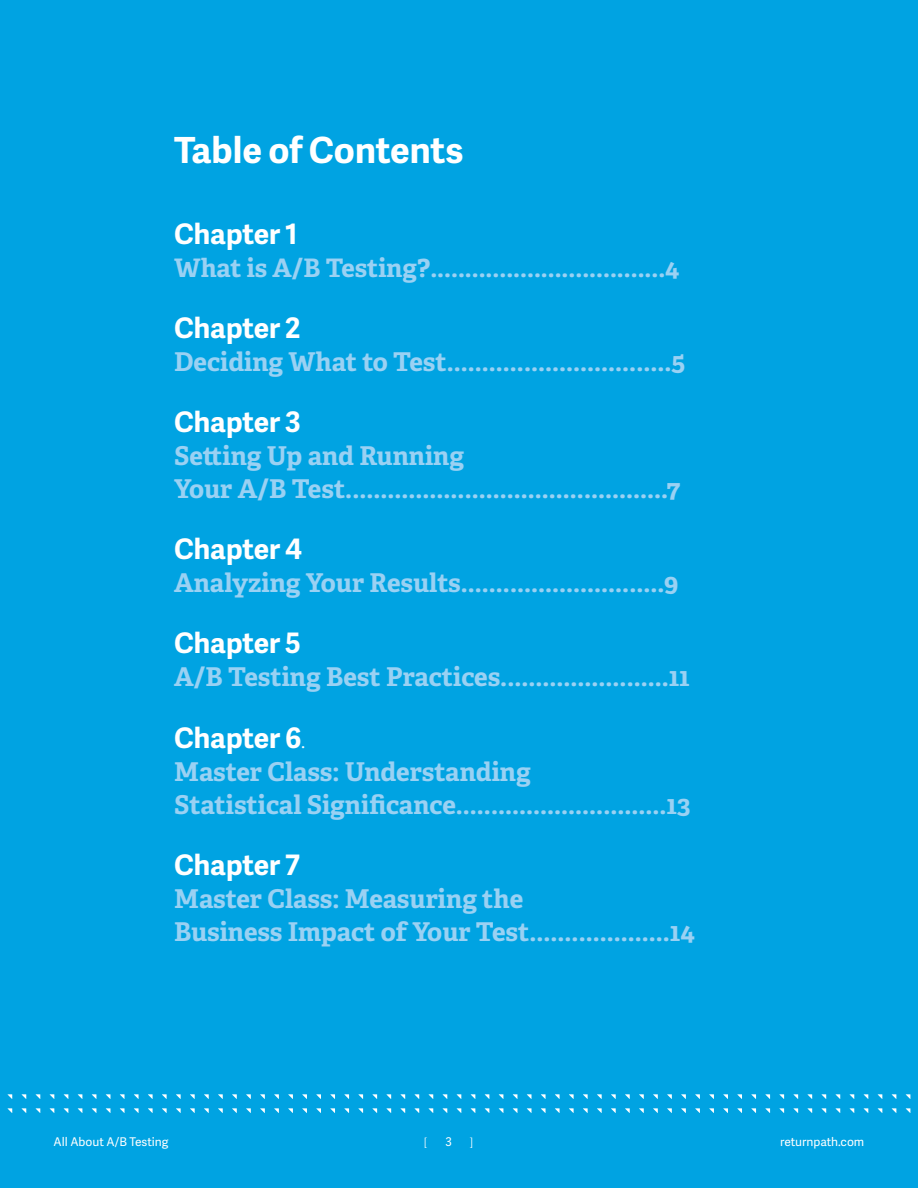
<style>
.page{position:relative;width:918px;height:1188px;background:#00a3e2}
.page>*{position:absolute;margin:0;border:0;box-sizing:border-box;transform-origin:0 0}
.t1{font:700 36px "Adelle Sans";color:#fff}
.t2{font:700 28.2px "Adelle Sans";color:#fff}
.t3{font:700 25.95px/33px "Adelle";color:#9ad1f3}
.t4{font:700 25.5px "Adelle";color:#9ad1f3}
.t5{font:12px "Adelle Sans";color:#fff}
.t6{font:12px "Minion Pro";color:#fff}
.s1{font-family:"Adelle";font-weight:400;font-size:16.5px}
</style>
<div class="page">
<svg style="left:906px;top:1094px;width:4px;height:5px"></svg>
<svg style="left:906px;top:1108px;width:4px;height:5px"></svg>
<svg style="left:892px;top:1094px;width:4px;height:5px"></svg>
<svg style="left:892px;top:1108px;width:4px;height:5px"></svg>
<svg style="left:878px;top:1094px;width:4px;height:5px"></svg>
<svg style="left:878px;top:1108px;width:4px;height:5px"></svg>
<svg style="left:864px;top:1094px;width:4px;height:5px"></svg>
<svg style="left:864px;top:1108px;width:4px;height:5px"></svg>
<svg style="left:850px;top:1094px;width:4px;height:5px"></svg>
<svg style="left:850px;top:1108px;width:4px;height:5px"></svg>
<svg style="left:836px;top:1094px;width:4px;height:5px"></svg>
<svg style="left:836px;top:1108px;width:4px;height:5px"></svg>
<svg style="left:821px;top:1094px;width:5px;height:5px"></svg>
<svg style="left:821px;top:1108px;width:5px;height:5px"></svg>
<svg style="left:807px;top:1094px;width:5px;height:5px"></svg>
<svg style="left:807px;top:1108px;width:5px;height:5px"></svg>
<svg style="left:793px;top:1094px;width:5px;height:5px"></svg>
<svg style="left:793px;top:1108px;width:5px;height:5px"></svg>
<svg style="left:779px;top:1094px;width:5px;height:5px"></svg>
<svg style="left:779px;top:1108px;width:5px;height:5px"></svg>
<svg style="left:765px;top:1094px;width:5px;height:5px"></svg>
<svg style="left:765px;top:1108px;width:5px;height:5px"></svg>
<svg style="left:751px;top:1094px;width:5px;height:5px"></svg>
<svg style="left:751px;top:1108px;width:5px;height:5px"></svg>
<svg style="left:737px;top:1094px;width:5px;height:5px"></svg>
<svg style="left:737px;top:1108px;width:5px;height:5px"></svg>
<svg style="left:723px;top:1094px;width:5px;height:5px"></svg>
<svg style="left:723px;top:1108px;width:5px;height:5px"></svg>
<svg style="left:709px;top:1094px;width:5px;height:5px"></svg>
<svg style="left:709px;top:1108px;width:5px;height:5px"></svg>
<svg style="left:695px;top:1094px;width:5px;height:5px"></svg>
<svg style="left:695px;top:1108px;width:5px;height:5px"></svg>
<svg style="left:681px;top:1094px;width:5px;height:5px"></svg>
<svg style="left:681px;top:1108px;width:5px;height:5px"></svg>
<svg style="left:667px;top:1094px;width:5px;height:5px"></svg>
<svg style="left:667px;top:1108px;width:5px;height:5px"></svg>
<svg style="left:653px;top:1094px;width:5px;height:5px"></svg>
<svg style="left:653px;top:1108px;width:5px;height:5px"></svg>
<svg style="left:639px;top:1094px;width:5px;height:5px"></svg>
<svg style="left:639px;top:1108px;width:5px;height:5px"></svg>
<svg style="left:625px;top:1094px;width:5px;height:5px"></svg>
<svg style="left:625px;top:1108px;width:5px;height:5px"></svg>
<svg style="left:611px;top:1094px;width:5px;height:5px"></svg>
<svg style="left:611px;top:1108px;width:5px;height:5px"></svg>
<svg style="left:597px;top:1094px;width:5px;height:5px"></svg>
<svg style="left:597px;top:1108px;width:5px;height:5px"></svg>
<svg style="left:583px;top:1094px;width:5px;height:5px"></svg>
<svg style="left:583px;top:1108px;width:5px;height:5px"></svg>
<svg style="left:569px;top:1094px;width:5px;height:5px"></svg>
<svg style="left:569px;top:1108px;width:5px;height:5px"></svg>
<svg style="left:555px;top:1094px;width:5px;height:5px"></svg>
<svg style="left:555px;top:1108px;width:5px;height:5px"></svg>
<svg style="left:541px;top:1094px;width:5px;height:5px"></svg>
<svg style="left:541px;top:1108px;width:5px;height:5px"></svg>
<svg style="left:527px;top:1094px;width:5px;height:5px"></svg>
<svg style="left:527px;top:1108px;width:5px;height:5px"></svg>
<svg style="left:513px;top:1094px;width:4px;height:5px"></svg>
<svg style="left:513px;top:1108px;width:4px;height:5px"></svg>
<svg style="left:499px;top:1094px;width:4px;height:5px"></svg>
<svg style="left:499px;top:1108px;width:4px;height:5px"></svg>
<svg style="left:485px;top:1094px;width:4px;height:5px"></svg>
<svg style="left:485px;top:1108px;width:4px;height:5px"></svg>
<svg style="left:471px;top:1094px;width:4px;height:5px"></svg>
<svg style="left:471px;top:1108px;width:4px;height:5px"></svg>
<svg style="left:457px;top:1094px;width:4px;height:5px"></svg>
<svg style="left:457px;top:1108px;width:4px;height:5px"></svg>
<svg style="left:443px;top:1094px;width:4px;height:5px"></svg>
<svg style="left:443px;top:1108px;width:4px;height:5px"></svg>
<svg style="left:429px;top:1094px;width:4px;height:5px"></svg>
<svg style="left:429px;top:1108px;width:4px;height:5px"></svg>
<svg style="left:415px;top:1094px;width:4px;height:5px"></svg>
<svg style="left:415px;top:1108px;width:4px;height:5px"></svg>
<svg style="left:400px;top:1094px;width:5px;height:5px"></svg>
<svg style="left:400px;top:1108px;width:5px;height:5px"></svg>
<svg style="left:386px;top:1094px;width:5px;height:5px"></svg>
<svg style="left:386px;top:1108px;width:5px;height:5px"></svg>
<svg style="left:372px;top:1094px;width:5px;height:5px"></svg>
<svg style="left:372px;top:1108px;width:5px;height:5px"></svg>
<svg style="left:358px;top:1094px;width:5px;height:5px"></svg>
<svg style="left:358px;top:1108px;width:5px;height:5px"></svg>
<svg style="left:344px;top:1094px;width:5px;height:5px"></svg>
<svg style="left:344px;top:1108px;width:5px;height:5px"></svg>
<svg style="left:330px;top:1094px;width:5px;height:5px"></svg>
<svg style="left:330px;top:1108px;width:5px;height:5px"></svg>
<svg style="left:316px;top:1094px;width:5px;height:5px"></svg>
<svg style="left:316px;top:1108px;width:5px;height:5px"></svg>
<svg style="left:302px;top:1094px;width:5px;height:5px"></svg>
<svg style="left:302px;top:1108px;width:5px;height:5px"></svg>
<svg style="left:288px;top:1094px;width:5px;height:5px"></svg>
<svg style="left:288px;top:1108px;width:5px;height:5px"></svg>
<svg style="left:274px;top:1094px;width:5px;height:5px"></svg>
<svg style="left:274px;top:1108px;width:5px;height:5px"></svg>
<svg style="left:260px;top:1094px;width:5px;height:5px"></svg>
<svg style="left:260px;top:1108px;width:5px;height:5px"></svg>
<svg style="left:246px;top:1094px;width:5px;height:5px"></svg>
<svg style="left:246px;top:1108px;width:5px;height:5px"></svg>
<svg style="left:232px;top:1094px;width:5px;height:5px"></svg>
<svg style="left:232px;top:1108px;width:5px;height:5px"></svg>
<svg style="left:218px;top:1094px;width:5px;height:5px"></svg>
<svg style="left:218px;top:1108px;width:5px;height:5px"></svg>
<svg style="left:204px;top:1094px;width:5px;height:5px"></svg>
<svg style="left:204px;top:1108px;width:5px;height:5px"></svg>
<svg style="left:190px;top:1094px;width:5px;height:5px"></svg>
<svg style="left:190px;top:1108px;width:5px;height:5px"></svg>
<svg style="left:176px;top:1094px;width:5px;height:5px"></svg>
<svg style="left:176px;top:1108px;width:5px;height:5px"></svg>
<svg style="left:162px;top:1094px;width:5px;height:5px"></svg>
<svg style="left:162px;top:1108px;width:5px;height:5px"></svg>
<svg style="left:148px;top:1094px;width:5px;height:5px"></svg>
<svg style="left:148px;top:1108px;width:5px;height:5px"></svg>
<svg style="left:134px;top:1094px;width:5px;height:5px"></svg>
<svg style="left:134px;top:1108px;width:5px;height:5px"></svg>
<svg style="left:120px;top:1094px;width:5px;height:5px"></svg>
<svg style="left:120px;top:1108px;width:5px;height:5px"></svg>
<svg style="left:106px;top:1094px;width:4px;height:5px"></svg>
<svg style="left:106px;top:1108px;width:4px;height:5px"></svg>
<svg style="left:92px;top:1094px;width:4px;height:5px"></svg>
<svg style="left:92px;top:1108px;width:4px;height:5px"></svg>
<svg style="left:78px;top:1094px;width:4px;height:5px"></svg>
<svg style="left:78px;top:1108px;width:4px;height:5px"></svg>
<svg style="left:64px;top:1094px;width:4px;height:5px"></svg>
<svg style="left:64px;top:1108px;width:4px;height:5px"></svg>
<svg style="left:50px;top:1094px;width:4px;height:5px"></svg>
<svg style="left:50px;top:1108px;width:4px;height:5px"></svg>
<svg style="left:36px;top:1094px;width:4px;height:5px"></svg>
<svg style="left:36px;top:1108px;width:4px;height:5px"></svg>
<svg style="left:22px;top:1094px;width:4px;height:5px"></svg>
<svg style="left:22px;top:1108px;width:4px;height:5px"></svg>
<svg style="left:8px;top:1094px;width:4px;height:5px"></svg>
<svg style="left:8px;top:1108px;width:4px;height:5px"></svg>
<h1 class="t1" style="left:174px;top:124px;width:291px">Table of Contents</h1>
<p class="t2" style="left:174px;top:213px;width:125px">Chapter 1</p>
<p class="t4" style="left:174px;top:251px;width:507px">What is A/B Testing?..................................4</p>
<p class="t2" style="left:174px;top:307px;width:128px">Chapter 2</p>
<p class="t3" style="left:174px;top:345px;width:513px">Deciding What to Test................................5</p>
<p class="t2" style="left:174px;top:401px;width:128px">Chapter 3</p>
<p class="t3" style="left:174px;top:440px;width:508px">Setting Up and Running<br>Your A/B Test..............................................7</p>
<p class="t2" style="left:174px;top:529px;width:130px">Chapter 4</p>
<p class="t3" style="left:174px;top:567px;width:506px">Analyzing Your Results.............................9</p>
<p class="t2" style="left:174px;top:623px;width:129px">Chapter 5</p>
<p class="t3" style="left:174px;top:661px;width:517px">A/B Testing Best Practices........................11</p>
<p class="t2" style="left:174px;top:717px;width:133px">Chapter 6<span class="s1">.</span></p>
<p class="t3" style="left:174px;top:755px;width:518px">Master Class: Understanding<br>Statistical Significance..............................13</p>
<p class="t2" style="left:174px;top:844px;width:128px">Chapter 7</p>
<p class="t3" style="left:174px;top:882px;width:522px">Master Class: Measuring the<br>Business Impact of Your Test....................14</p>
<p class="t5" style="left:54px;top:1133px;width:116px">All About A/B Testing</p>
<p class="t6" style="left:424px;top:1134px;width:6px">[</p>
<p class="t5" style="left:446px;top:1133px;width:8px">3</p>
<p class="t6" style="left:470px;top:1134px;width:6px">]</p>
<p class="t5" style="left:780px;top:1133px;width:86px">returnpath.com</p>
</div>
